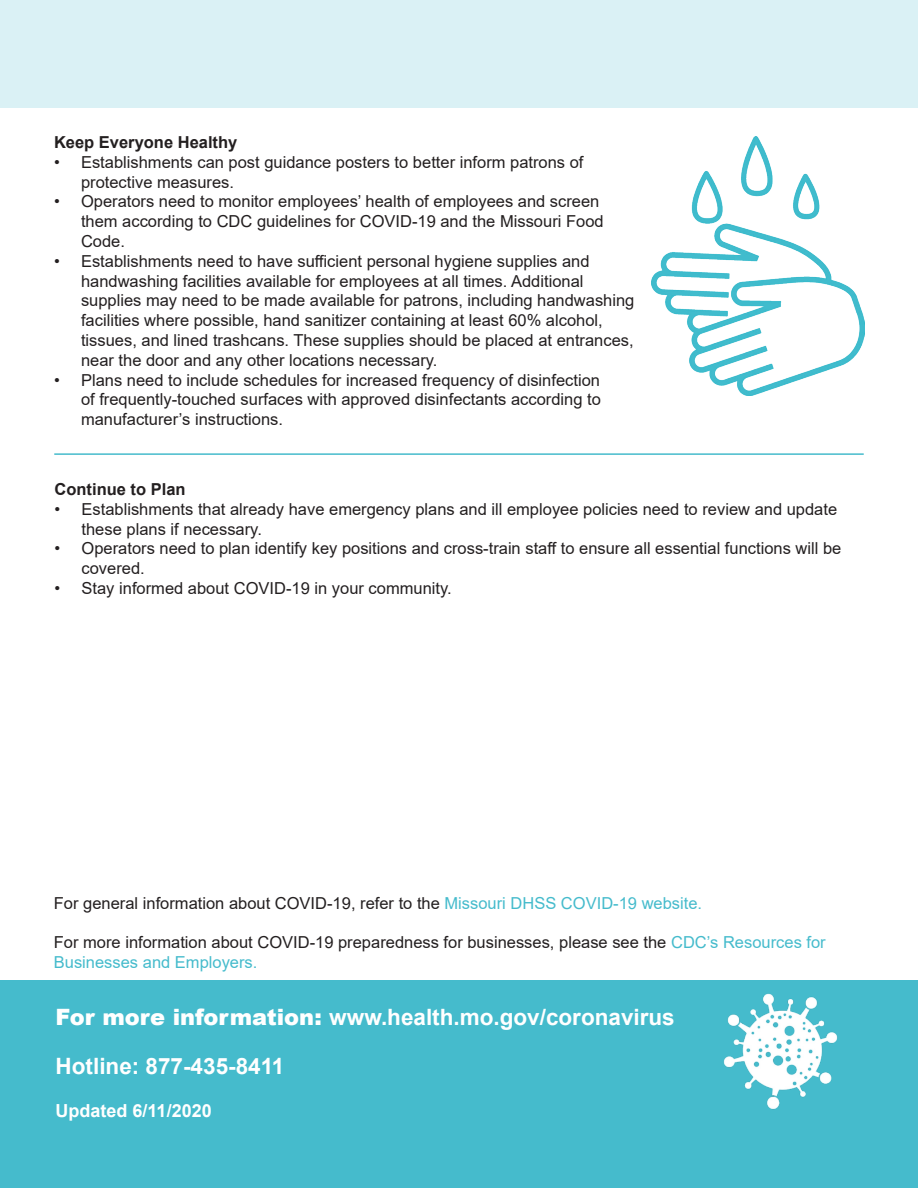
<style>
.page{position:relative;width:918px;height:1188px;background:#fff}
.page>*{position:absolute;margin:0;border:0;box-sizing:border-box;transform-origin:0 0}
.t1{font:700 22.5px "Arial";color:#fff}
.t2{font:700 18px "Arial";color:#fff}
.t3{font:16.5px/19.8px "Arial";color:#231f20}
.t4{font:700 16.5px "Arial";color:#231f20}
.s1{color:#45bbcc}
.s2{font-weight:900}
</style>
<div class="page">
<div style="left:0;top:0;width:918px;height:108px;background:#daf1f5"></div>
<img style="left:651px;top:136px;width:213px;height:259px">
<hr style="left:54px;top:453px;width:810px;height:2px;background:#45bbcc">
<div style="left:0;top:980px;width:918px;height:208px;background:#45bbcc"></div>
<img style="left:697px;top:980px;width:167px;height:155px">
<p class="t4" style="left:54px;top:131px;width:185px">Keep Everyone Healthy</p>
<p class="t3" style="left:81px;top:152px;width:504px;text-indent:-27px">• Establishments can post guidance posters to better inform patrons of protective measures.</p>
<p class="t3" style="left:81px;top:192px;width:524px;text-indent:-27px">• Operators need to monitor employees’ health of employees and screen them according to CDC guidelines for COVID-19 and the Missouri Food<br>Code.</p>
<p class="t3" style="left:81px;top:251px;width:555px;text-indent:-27px">• Establishments need to have sufficient personal hygiene supplies and handwashing facilities available for employees at all times. Additional supplies may need to be made available for patrons, including handwashing facilities where possible, hand sanitizer containing at least 60% alcohol, tissues, and lined trashcans. These supplies should be placed at entrances, near the door and any other locations necessary.</p>
<p class="t3" style="left:81px;top:370px;width:521px;text-align:justify;text-indent:-27px">• Plans need to include schedules for increased frequency of disinfection of frequently-touched surfaces with approved disinfectants according to manufacturer’s instructions.</p>
<p class="t4" style="left:55px;top:478px;width:133px">Continue to Plan</p>
<p class="t3" style="left:82px;top:499px;width:757px;text-indent:-27px">• Establishments that already have emergency plans and ill employee policies need to review and update these plans if necessary.</p>
<p class="t3" style="left:82px;top:539px;width:761px;text-indent:-27px">• Operators need to plan identify key positions and cross-train staff to ensure all essential functions will be covered.</p>
<p class="t3" style="left:55px;top:578px;width:399px">• Stay informed about COVID-19 in your community.</p>
<p class="t3" style="left:54px;top:893px;width:650px">For general information about COVID-19, refer to the <span class="s1">Missouri DHSS COVID-19 website.</span></p>
<p class="t3" style="left:54px;top:932px;width:773px">For more information about COVID-19 preparedness for businesses, please see the <span class="s1">CDC’s Resources for<br>Businesses and Employers.</span></p>
<p class="t1" style="left:56px;top:1001px;width:621px"><span class="s2">For more information:</span> www.health.mo.gov/coronavirus</p>
<p class="t1" style="left:56px;top:1050px;width:230px">Hotline: 877-435-8411</p>
<p class="t2" style="left:56px;top:1098px;width:158px">Updated 6/11/2020</p>
</div>
